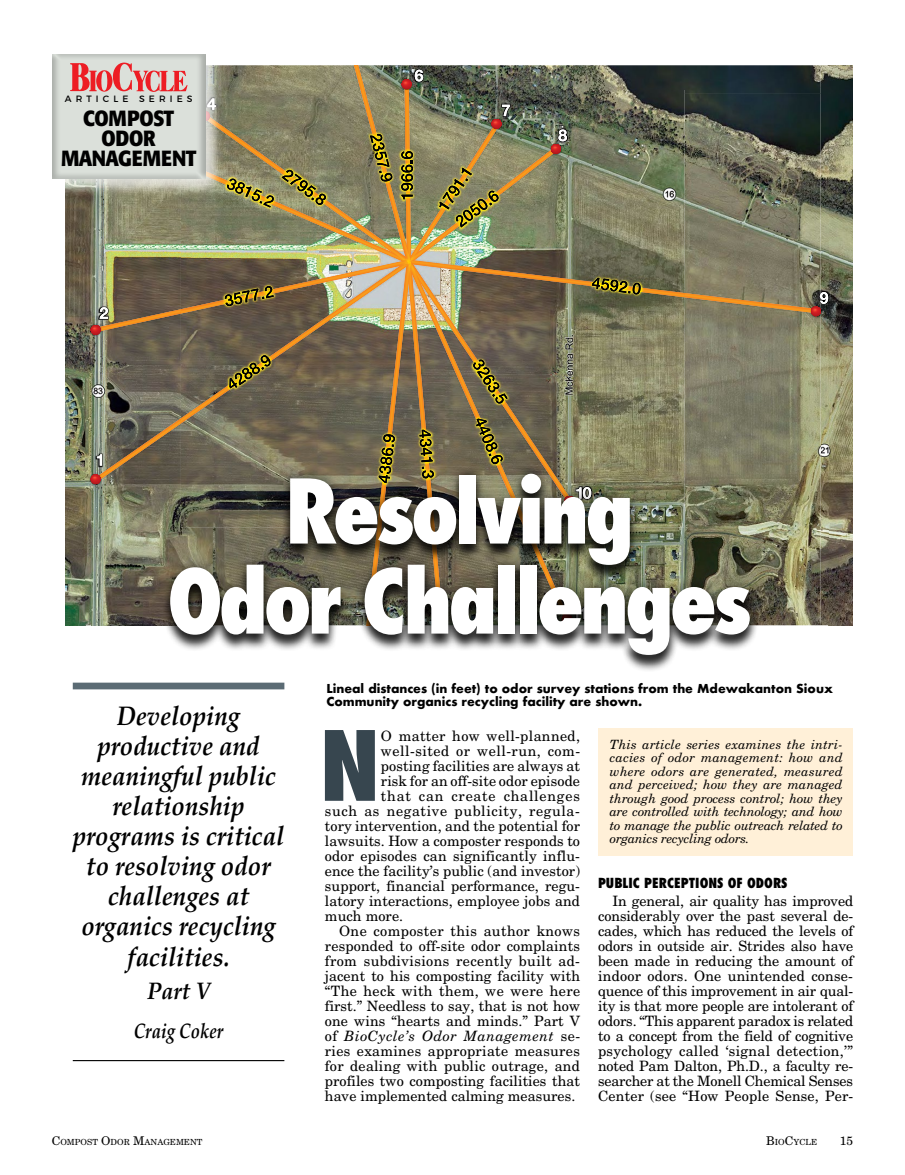
<style>
.page{position:relative;width:905px;height:1175px;background:#fff}
.page>*{position:absolute;margin:0;border:0;box-sizing:border-box;transform-origin:0 0}
.t1{font:800 condensed 93.9px "Futura";color:#37464f}
.t2{font:800 condensed 86.4px/90px "Futura";letter-spacing:-.05em;color:#fff;text-align:center}
.t3{font:italic 700 27px/30px "Palatino";color:#000;text-align:center;scale:.9 1}
.t4{font:italic 700 24px "Palatino";color:#000;scale:.9 1}
.t5{font:700 21.75px/20.4px "Formata";letter-spacing:-.01em;color:#000;text-align:center;scale:.9 1}
.t6{font:italic 700 21px "Palatino";color:#000;scale:.8 1}
.t7{font:14.25px/15px "New Century Schlbk";letter-spacing:.005em;color:#000;text-align:justify}
.t8{font:14.25px "New Century Schlbk";letter-spacing:.025em;color:#000}
.t9{font:14.25px "New Century Schlbk";letter-spacing:.045em;color:#000}
.t10{font:italic 14.25px "New Century Schlbk";letter-spacing:.035em;color:#000}
.t11{font:14.25px "New Century Schlbk";letter-spacing:.035em;color:#000}
.t12{font:14.25px "New Century Schlbk";letter-spacing:.055em;color:#000}
.t13{font:800 condensed 13.5px "Futura";color:#000}
.t14{font:italic 12.75px/13.5px "New Century Schlbk";letter-spacing:-.015em;color:#000;text-align:justify}
.t15{font:700 12px/13.5px "Futura";color:#000}
.t16{font:12px "New Century Schlbk";color:#000}
.t17{font:9.15px "Montserrat";letter-spacing:.45em;color:#000}
.t18{font:8.4px "New Century Schlbk";color:#000}
.s1{font-style:normal}
.s2{font-size:12px}
</style>
<div class="page">
<img style="left:65px;top:197px;width:5px;height:428px">
<img style="left:828px;top:65px;width:24px;height:560px">
<div style="left:159px;top:462px;width:601px;height:204px;background:#000;opacity:.55"></div>
<div style="left:45px;top:48px;width:167px;height:132px;background:#000;opacity:.23"></div>
<img style="left:70px;top:62px;width:758px;height:563px">
<div style="left:598px;top:728px;width:255px;height:127px;background:#fff0d8"></div>
<div style="left:73px;top:682px;width:211px;height:7px;background:#5b6b74"></div>
<hr style="left:73px;top:1060px;width:211px;height:1px;background:#000">
<p class="t17" style="left:65px;top:93px;width:129px">ARTICLE SERIES</p>
<h3 class="t5" style="left:61px;top:107px;width:152px">COMPOST<br>ODOR<br>MANAGEMENT</h3>
<h2 class="t2" style="left:167px;top:465px;width:587px">Resolving<br>Odor Challenges</h2>
<h3 class="t3" style="left:73px;top:701px;width:236px">Developing productive and meaningful public relationship programs is critical to resolving odor challenges at organics recycling facilities.</h3>
<h3 class="t4" style="left:147px;top:976px;width:72px">Part V</h3>
<h3 class="t6" style="left:134px;top:1018px;width:114px">Craig Coker</h3>
<p class="t15" style="left:326px;top:681px;width:508px">Lineal distances (in feet) to odor survey stations from the Mdewakanton Sioux<br>Community organics recycling facility are shown.</p>
<p class="t14" style="left:610px;top:737px;width:234px">This article series examines the intri&shy;cacies of odor management: how and where odors are generated, measured and perceived; how they are managed through good process control; how they are controlled with technology; and how to manage the public outreach related to organics recycling odors.</p>
<h1 class="t1" style="left:319px;top:705px;width:63px">N</h1>
<p class="t8" style="left:381px;top:727px;width:201px">O matter how well-planned,</p>
<p class="t11" style="left:381px;top:742px;width:201px">well-sited or well-run, com-</p>
<p class="t7" style="left:381px;top:758px;width:201px">posting facilities are always at</p>
<p class="t7" style="left:381px;top:773px;width:200px">risk for an off-site odor episode</p>
<p class="t12" style="left:381px;top:787px;width:200px">that can create challenges</p>
<p class="t9" style="left:325px;top:802px;width:256px">such as negative publicity, regula-</p>
<p class="t7" style="left:325px;top:818px;width:257px">tory intervention, and the potential for</p>
<p class="t7" style="left:325px;top:833px;width:257px">lawsuits. How a composter responds to</p>
<p class="t7" style="left:325px;top:848px;width:256px">odor episodes can significantly influ-</p>
<p class="t7" style="left:325px;top:863px;width:257px">ence the facility’s public (and investor)</p>
<p class="t7" style="left:325px;top:878px;width:256px">support, financial performance, regu-</p>
<p class="t7" style="left:325px;top:893px;width:257px">latory interactions, employee jobs and</p>
<p class="t7" style="left:325px;top:908px;width:80px">much more.</p>
<p class="t8" style="left:339px;top:922px;width:242px">One composter this author knows</p>
<p class="t7" style="left:325px;top:938px;width:257px">responded to off-site odor complaints</p>
<p class="t8" style="left:325px;top:952px;width:256px">from subdivisions recently built ad-</p>
<p class="t7" style="left:325px;top:968px;width:257px">jacent to his composting facility with</p>
<p class="t8" style="left:325px;top:982px;width:257px">“The heck with them, we were here</p>
<p class="t7" style="left:325px;top:998px;width:257px">first.” Needless to say, that is not how</p>
<p class="t7" style="left:325px;top:1013px;width:257px">one wins “hearts and minds.” Part V</p>
<p class="t10" style="left:325px;top:1027px;width:257px"><span class="s1">of</span> BioCycle’s Odor Management <span class="s1">se-</span></p>
<p class="t7" style="left:325px;top:1043px;width:256px">ries examines appropriate measures</p>
<p class="t7" style="left:325px;top:1058px;width:257px">for dealing with public outrage, and</p>
<p class="t7" style="left:325px;top:1073px;width:257px">profiles two composting facilities that</p>
<p class="t7" style="left:325px;top:1088px;width:252px">have implemented calming measures.</p>
<p class="t13" style="left:598px;top:874px;width:191px">PUBLIC PERCEPTIONS OF ODORS</p>
<p class="t7" style="left:598px;top:893px;width:257px;text-indent:14px">In general, air quality has improved considerably over the past several de&shy;cades, which has reduced the levels of odors in outside air. Strides also have been made in reducing the amount of indoor odors. One unintended conse&shy;quence of this improvement in air qual&shy;ity is that more people are intolerant of odors. “This apparent paradox is related to a concept from the field of cognitive psychology called ‘signal detection,’” noted Pam Dalton, Ph.D., a faculty re&shy;searcher at the Monell Chemical Senses Center (see “How People Sense, Per-</p>
<p class="t18" style="left:52px;top:1136px;width:152px"><span class="s2">C</span>OMPOST <span class="s2">O</span>DOR <span class="s2">M</span>ANAGEMENT</p>
<p class="t18" style="left:766px;top:1136px;width:52px"><span class="s2">B</span>IO<span class="s2">C</span>YCLE</p>
<p class="t16" style="left:839px;top:1133px;width:15px">15</p>
</div>
